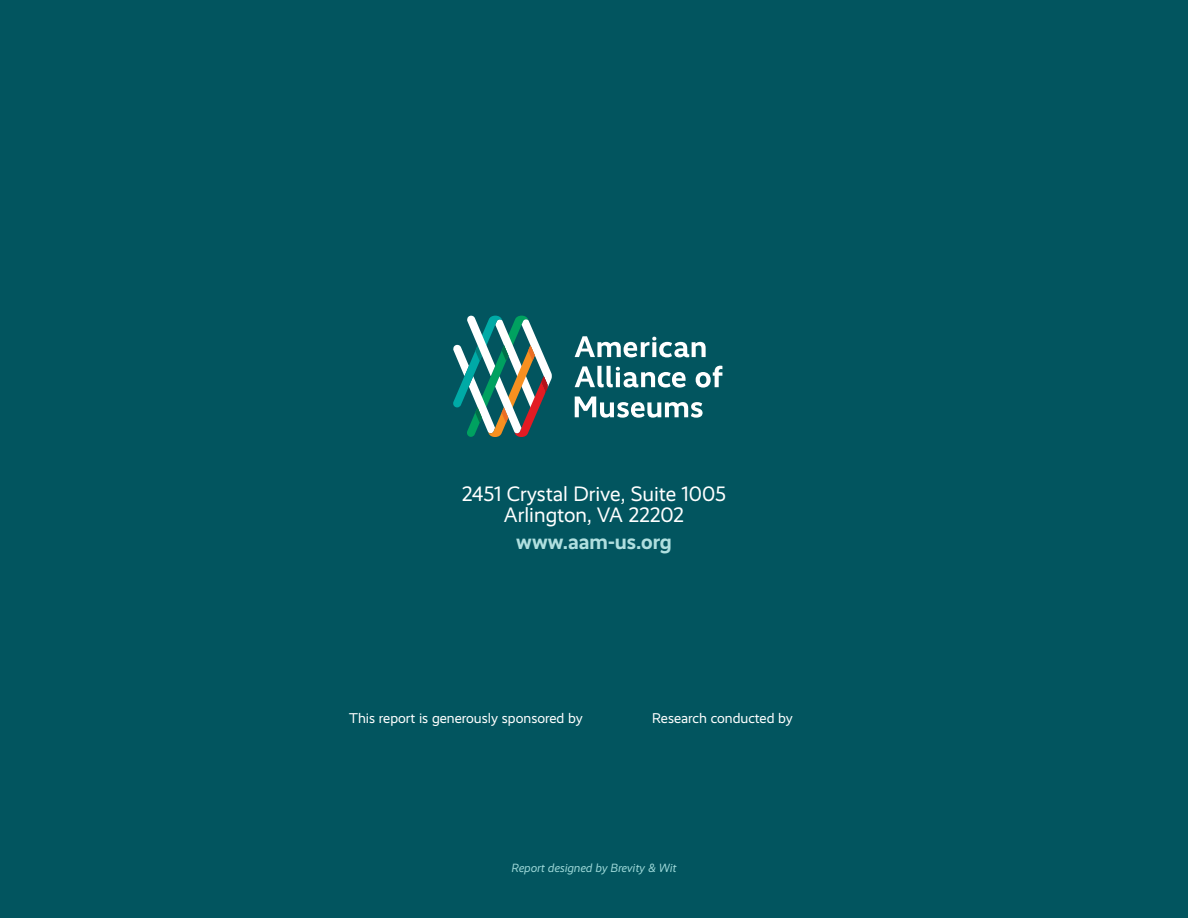
<style>
.page{position:relative;width:1188px;height:918px;background:#02555f}
.page>*{position:absolute;margin:0;border:0;box-sizing:border-box;transform-origin:0 0}
.P_-_Body{font:21px "Realist";color:#fff}
.P_-_Body-2{font:700 21px "Realist";color:#b0dfdf}
.P_-_Body-3{font:14.25px "Realist";color:#fff}
.P_-_Body-4{font:italic 12px "Realist";color:#9dd8d8}
</style>
<div class="page">
<svg style="left:453px;top:315px;width:99px;height:122px"></svg>
<svg style="left:575px;top:336px;width:131px;height:21px"></svg>
<svg style="left:575px;top:366px;width:111px;height:22px"></svg>
<svg style="left:575px;top:397px;width:128px;height:21px"></svg>
<svg style="left:696px;top:366px;width:26px;height:22px"></svg>
<p class="P_-_Body" style="left:462px;top:482px;width:266px">2451 Crystal Drive, Suite 1005</p>
<p class="P_-_Body" style="left:504px;top:503px;width:182px">Arlington, VA 22202</p>
<p class="P_-_Body-2" style="left:516px;top:529px;width:157px">www.aam-us.org</p>
<p class="P_-_Body-3" style="left:349px;top:710px;width:235px">This report is generously sponsored by</p>
<p class="P_-_Body-3" style="left:652px;top:710px;width:142px">Research conducted by</p>
<p class="P_-_Body-4" style="left:512px;top:861px;width:166px">Report designed by Brevity &amp; Wit</p>
</div>
